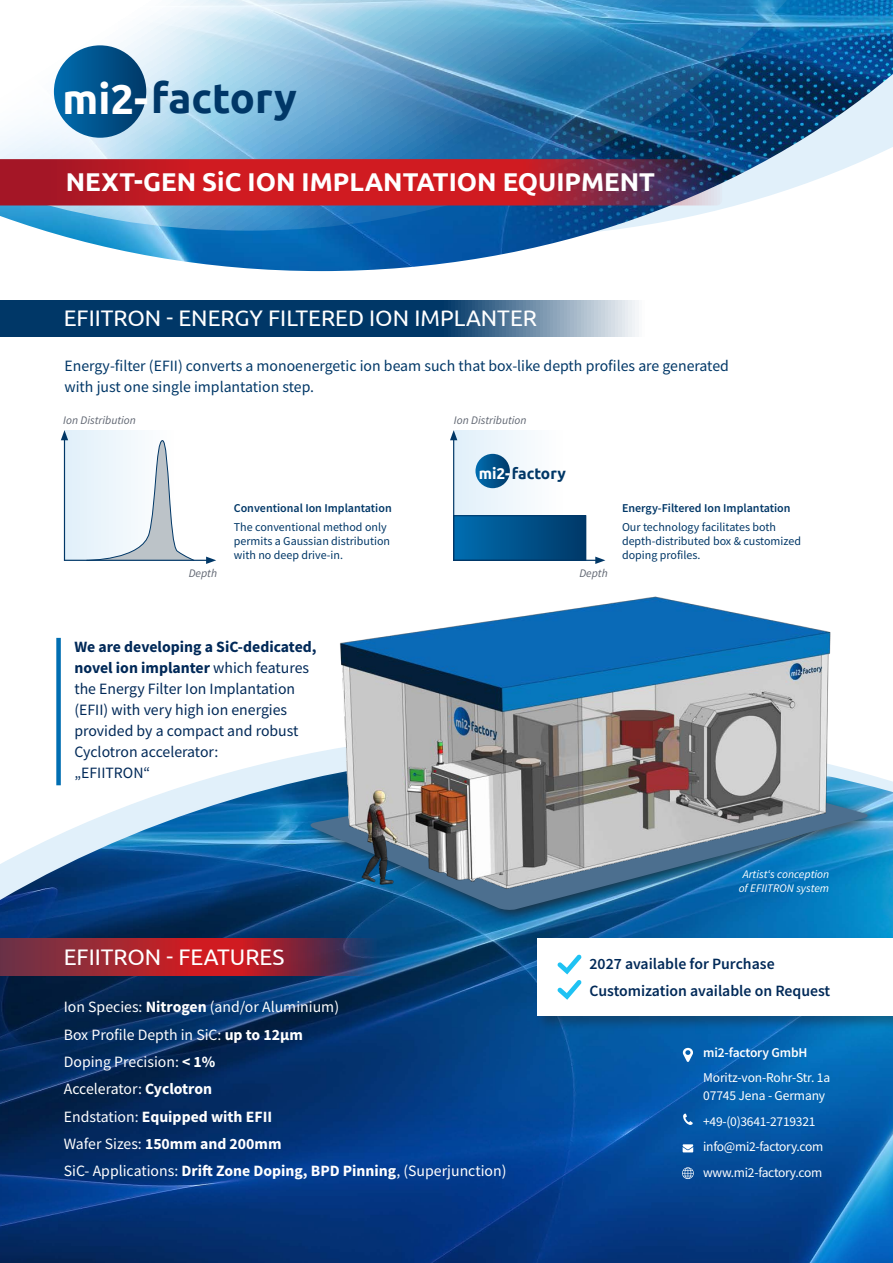
<style>
.page{position:relative;width:893px;height:1263px;background:#fff}
.page>*{position:absolute;margin:0;border:0;box-sizing:border-box;transform-origin:0 0}
.t1{font:700 41.7px "Ubuntu";color:#003767}
.t2{font:700 25.8px "Ubuntu";color:#fff}
.t3{font:22.5px "Ubuntu";color:#fff}
.t4{font:15.75px/27.3px "Source Sans Pro";color:#fff}
.t5{font:15.75px/21px "Source Sans Pro";color:#002958}
.t6{font:15.75px/21px "Source Sans Pro";color:#003767}
.t7{font:600 15.75px/27.3px "Source Sans Pro";color:#002958}
.t8{font:700 15.45px "Ubuntu";color:#003767}
.t9{font:13.5px/26px "Source Sans Pro";letter-spacing:-.02em;color:#fff}
.t10{font:600 13.5px "Source Sans Pro";letter-spacing:-.01em;color:#fff}
.t11{font:12px/14.4px "Source Sans Pro";color:#003767}
.t12{font:600 12px "Source Sans Pro";color:#003767}
.t13{font:italic 11.55px "Source Sans Pro";color:#606672}
.t14{font:italic 11.55px/13.8px "Source Sans Pro";color:#fff;text-align:center}
.s1{color:#fff}
.s2{font-weight:700}
</style>
<div class="page">
<img style="left:0;top:759px;width:893px;height:504px">
<img style="left:46px;top:231px;width:555px;height:40px">
<svg style="left:0;top:300px;width:639px;height:37px;background:#25547d"></svg>
<div style="left:65px;top:430px;width:151px;height:130px;background:linear-gradient(to right,#e3f0fa,#fff)"></div>
<hr style="left:64px;top:438px;width:1px;height:122px;background:#003767">
<svg style="left:61px;top:430px;width:7px;height:10px"></svg>
<svg style="left:86px;top:440px;width:109px;height:120px"></svg>
<hr style="left:64px;top:560px;width:144px;height:1px;background:#003767">
<svg style="left:206px;top:557px;width:10px;height:7px"></svg>
<div style="left:454px;top:430px;width:151px;height:130px;background:linear-gradient(to right,#e3f1fa,#fff)"></div>
<div style="left:454px;top:516px;width:132px;height:44px;background:linear-gradient(to right,#006db0,#003968)"></div>
<div style="left:453px;top:515px;width:133px;height:46px;border:1px solid #003767"></div>
<hr style="left:453px;top:438px;width:1px;height:122px;background:#003767">
<svg style="left:450px;top:430px;width:7px;height:10px"></svg>
<hr style="left:454px;top:560px;width:144px;height:1px;background:#003767">
<svg style="left:595px;top:557px;width:10px;height:7px"></svg>
<svg style="left:475px;top:454px;width:35px;height:34px"></svg>
<img style="left:0;top:0;width:893px;height:231px">
<svg style="left:0;top:159px;width:722px;height:46px;background:#b0212f"></svg>
<div style="left:54px;top:45px;width:92px;height:93px;background:linear-gradient(to right,#0470b2,#023b6a);border-radius:46px"></div>
<svg style="left:0;top:939px;width:400px;height:36px;background:#962838"></svg>
<div style="left:535px;top:936px;width:358px;height:95px;background:#231f20;opacity:.35"></div>
<div style="left:537px;top:939px;width:356px;height:77px;background:#fff"></div>
<svg style="left:558px;top:958px;width:23px;height:16px"></svg>
<svg style="left:558px;top:980px;width:24px;height:20px"></svg>
<svg style="left:683px;top:1048px;width:10px;height:14px"></svg>
<svg style="left:683px;top:1144px;width:10px;height:8px"></svg>
<svg style="left:683px;top:1114px;width:10px;height:11px"></svg>
<svg style="left:682px;top:1167px;width:12px;height:12px"></svg>
<div style="left:304px;top:751px;width:577px;height:173px;background:#231f20;opacity:.73"></div>
<svg style="left:844px;top:757px;width:25px;height:153px;background:#43a0ce"></svg>
<img style="left:285px;top:596px;width:559px;height:362px">
<div style="left:56px;top:638px;width:5px;height:147px;background:#006eb2"></div>
<h1 class="t1" style="left:62px;top:73px;width:236px"><span class="s1">mi2-</span>factory</h1>
<h2 class="t2" style="left:66px;top:166px;width:591px">NEXT-GEN SiC ION IMPLANTATION EQUIPMENT</h2>
<h3 class="t3" style="left:64px;top:304px;width:475px">EFIITRON - ENERGY FILTERED ION IMPLANTER</h3>
<p class="t6" style="left:64px;top:355px;width:666px">Energy-filter (EFII) converts a monoenergetic ion beam such that box-like depth profiles are generated with just one single implantation step.</p>
<p class="t13" style="left:63px;top:412px;width:74px">Ion Distribution</p>
<p class="t13" style="left:454px;top:412px;width:74px">Ion Distribution</p>
<p class="t8" style="left:479px;top:464px;width:89px"><span class="s1">mi2-</span>factory</p>
<p class="t12" style="left:234px;top:500px;width:159px">Conventional Ion Implantation</p>
<p class="t12" style="left:622px;top:500px;width:170px">Energy-Filtered Ion Implantation</p>
<p class="t11" style="left:234px;top:519px;width:158px">The conventional method only permits a Gaussian distribution with no deep drive-in.</p>
<p class="t11" style="left:622px;top:519px;width:181px">Our technology facilitates both depth-distributed box &amp; customized doping profiles.</p>
<p class="t13" style="left:189px;top:566px;width:30px">Depth</p>
<p class="t13" style="left:579px;top:566px;width:30px">Depth</p>
<p class="t5" style="left:74px;top:636px;width:244px"><span class="s2">We are developing a SiC-dedicated, novel ion implanter</span> which features the Energy Filter Ion Implantation (EFII) with very high ion energies provided by a compact and robust<br>Cyclotron accelerator:<br>„EFIITRON“</p>
<h3 class="t3" style="left:64px;top:943px;width:222px">EFIITRON - FEATURES</h3>
<p class="t4" style="left:64px;top:993px;width:444px">Ion Species: <span class="s2">Nitrogen</span> (and/or Aluminium)<br>Box Profile Depth in SiC: <span class="s2">up to 12μm<br></span>Doping Precision: <span class="s2">&lt; 1%<br></span>Accelerator: <span class="s2">Cyclotron<br></span>Endstation: <span class="s2">Equipped with EFII<br></span>Wafer Sizes: <span class="s2">150mm and 200mm<br></span>SiC- Applications: <span class="s2">Drift Zone Doping, BPD Pinning</span>, (Superjunction)</p>
<p class="t14" style="left:739px;top:867px;width:92px">Artist‘s conception of EFIITRON system</p>
<p class="t7" style="left:590px;top:950px;width:242px">2027 available for Purchase<br>Customization available on Request</p>
<p class="t10" style="left:703px;top:1044px;width:106px">mi2-factory GmbH</p>
<p class="t9" style="left:703px;top:1068px;width:128px;line-height:18px">Moritz-von-Rohr-Str. 1a<br>07745 Jena - Germany</p>
<p class="t9" style="left:703px;top:1108px;width:122px">+49-(0)3641-2719321 info@mi2-factory.com www.mi2-factory.com</p>
</div>
